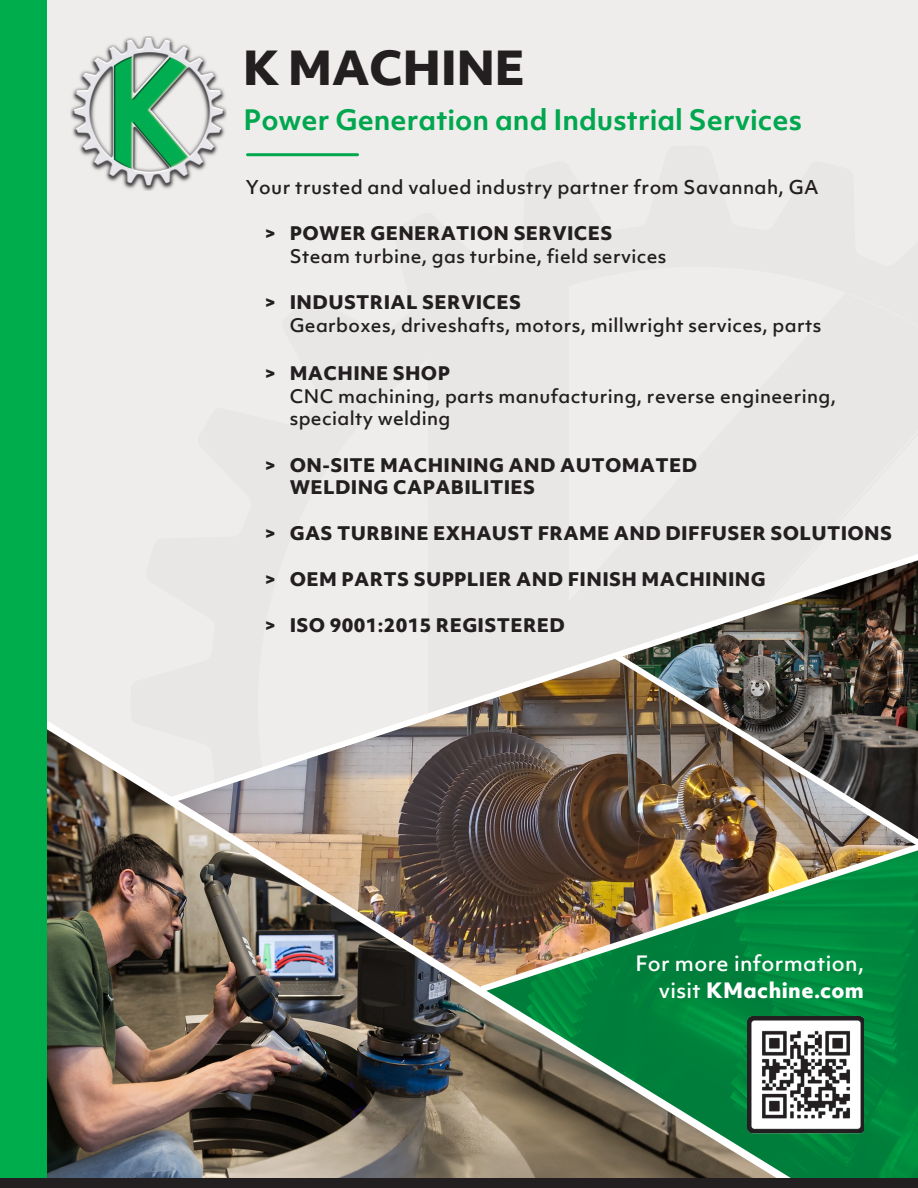
<style>
.page{position:relative;width:918px;height:1188px;background:#eeedec}
.page>*{position:absolute;margin:0;border:0;box-sizing:border-box;transform-origin:0 0}
.t1{font:800 45px "Objektiv Mk 1";letter-spacing:-.015em;color:#231f20}
.t2{font:700 27px "Objektiv Mk 1";color:#00a74f}
.t3{font:500 20.25px/26.8px "Objektiv Mk 1";letter-spacing:.02em;color:#fff;text-align:right}
.t4{font:500 18.3px "Objektiv Mk 1";letter-spacing:.02em;color:#231f20}
.t5{font:800 18.3px "Objektiv Mk 1";color:#231f20}
.t6{font:500 18px/22.5px "Objektiv Mk 1";letter-spacing:.02em;color:#231f20}
.t7{font:800 18px/22.5px "Objektiv Mk 1";letter-spacing:.02em;color:#231f20}
.s1{font-weight:800;font-size:18.3px}
.s2{font-weight:800}
.s3{font-size:18.3px}
</style>
<div class="page">
<img style="left:832px;top:997px;width:86px;height:181px">
<img style="left:47px;top:721px;width:785px;height:457px">
<svg style="left:161px;top:554px;width:757px;height:254px"></svg>
<img style="left:474px;top:766px;width:444px;height:231px">
<img style="left:607px;top:648px;width:311px;height:224px">
<img style="left:71px;top:37px;width:155px;height:153px">
<div style="left:0;top:0;width:47px;height:1188px;background:#00ad4c"></div>
<div style="left:0;top:1178px;width:918px;height:10px;background:#231f20"></div>
<img style="left:748px;top:1017px;width:116px;height:119px">
<hr style="left:248px;top:153px;width:110px;height:3px;background:#00a74f">
<h1 class="t1" style="left:243px;top:36px;width:284px">K MACHINE</h1>
<h2 class="t2" style="left:244px;top:100px;width:560px">Power Generation and Industrial Services</h2>
<p class="t4" style="left:246px;top:174px;width:574px">Your trusted and valued industry partner from Savannah, GA</p>
<p class="t6" style="left:290px;top:222px;width:378px;text-indent:-25px"><span class="s1">&gt;</span> <span class="s2">POWER GENERATION SERVICES<br></span>Steam turbine, gas turbine, field services</p>
<p class="t5" style="left:264px;top:289px;width:13px">&gt;</p>
<p class="t7" style="left:290px;top:291px;width:233px">INDUSTRIAL SERVICES</p>
<p class="t6" style="left:290px;top:314px;width:533px">Gearboxes, driveshafts, motors, millwright services, parts</p>
<p class="t6" style="left:290px;top:362px;width:548px;text-indent:-25px"><span class="s1">&gt;</span> <span class="s2">MACHINE SHOP<br></span>CNC machining, parts manufacturing, reverse engineering, specialty welding</p>
<p class="t7" style="left:290px;top:453px;width:409px;text-indent:-25px"><span class="s3">&gt;</span> ON-SITE MACHINING AND AUTOMATED<br>WELDING CAPABILITIES</p>
<p class="t5" style="left:264px;top:520px;width:13px">&gt;</p>
<p class="t5" style="left:264px;top:566px;width:13px">&gt;</p>
<p class="t7" style="left:290px;top:522px;width:604px">GAS TURBINE EXHAUST FRAME AND DIFFUSER SOLUTIONS</p>
<p class="t7" style="left:290px;top:567px;width:477px">OEM PARTS SUPPLIER AND FINISH MACHINING</p>
<p class="t7" style="left:264px;top:613px;width:302px"><span class="s3">&gt;</span> ISO 9001:2015 REGISTERED</p>
<p class="t3" style="left:635px;top:950px;width:230px">For more information, visit <span class="s2">KMachine.com</span></p>
</div>
